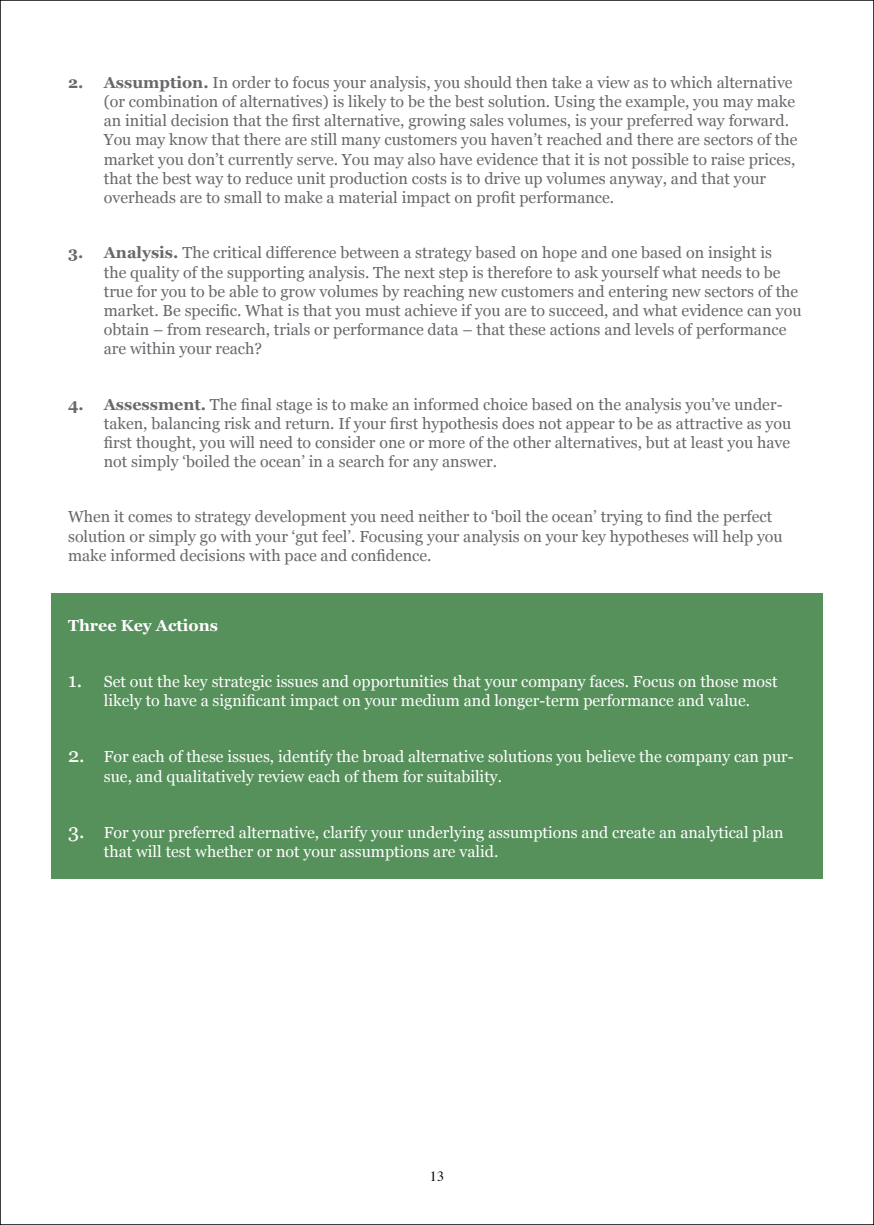
<style>
.page{position:relative;width:874px;height:1225px;background:#fff}
.page>*{position:absolute;margin:0;border:0;box-sizing:border-box;transform-origin:0 0}
.t1{font:16px/19.2px "Georgia";color:#68676c}
.t2{font:16px/19.2px "Georgia";color:#fff}
.t3{font:700 16px "Georgia";color:#fff}
.t4{font:14px "Times";color:#000}
.s1{font-weight:700}
.s2{font-size:20px}
</style>
<div class="page">
<div style="left:51px;top:593px;width:771px;height:285px;background:#56905b"></div>
<p class="t1" style="left:104px;top:73px;width:694px;text-indent:-36px"><span class="s1">2. Assumption.</span> In order to focus your analysis, you should then take a view as to which alternative (or combination of alternatives) is likely to be the best solution. Using the example, you may make an initial decision that the first alternative, growing sales volumes, is your preferred way forward.<br>You may know that there are still many customers you haven’t reached and there are sectors of the market you don’t currently serve. You may also have evidence that it is not possible to raise prices, that the best way to reduce unit production costs is to drive up volumes anyway, and that your overheads are to small to make a material impact on profit performance.</p>
<p class="t1" style="left:104px;top:243px;width:699px;text-indent:-36px"><span class="s1">3. Analysis.</span> The critical difference between a strategy based on hope and one based on insight is<br>the quality of the supporting analysis. The next step is therefore to ask yourself what needs to be true for you to be able to grow volumes by reaching new customers and entering new sectors of the market. Be specific. What is that you must achieve if you are to succeed, and what evidence can you obtain – from research, trials or performance data – that these actions and levels of performance are within your reach?</p>
<p class="t1" style="left:104px;top:394px;width:688px;text-indent:-36px"><span class="s1">4. Assessment.</span> The final stage is to make an informed choice based on the analysis you’ve under&shy;taken, balancing risk and return. If your first hypothesis does not appear to be as attractive as you first thought, you will need to consider one or more of the other alternatives, but at least you have not simply ‘boiled the ocean’ in a search for any answer.</p>
<p class="t1" style="left:68px;top:507px;width:715px">When it comes to strategy development you need neither to ‘boil the ocean’ trying to find the perfect solution or simply go with your ‘gut feel’. Focusing your analysis on your key hypotheses will help you make informed decisions with pace and confidence.</p>
<p class="t3" style="left:68px;top:616px;width:151px">Three Key Actions</p>
<p class="t2" style="left:68px;top:672px;width:710px;text-align:center"><span class="s2">1.</span> Set out the key strategic issues and opportunities that your company faces. Focus on those most likely to have a significant impact on your medium and longer-term performance and value.</p>
<p class="t2" style="left:104px;top:747px;width:691px;text-indent:-36px"><span class="s2">2.</span> For each of these issues, identify the broad alternative solutions you believe the company can pur&shy;sue, and qualitatively review each of them for suitability.</p>
<p class="t2" style="left:104px;top:822px;width:681px;text-indent:-36px"><span class="s2">3.</span> For your preferred alternative, clarify your underlying assumptions and create an analytical plan that will test whether or not your assumptions are valid.</p>
<p class="t4" style="left:430px;top:1163px;width:15px">13</p>
</div>
